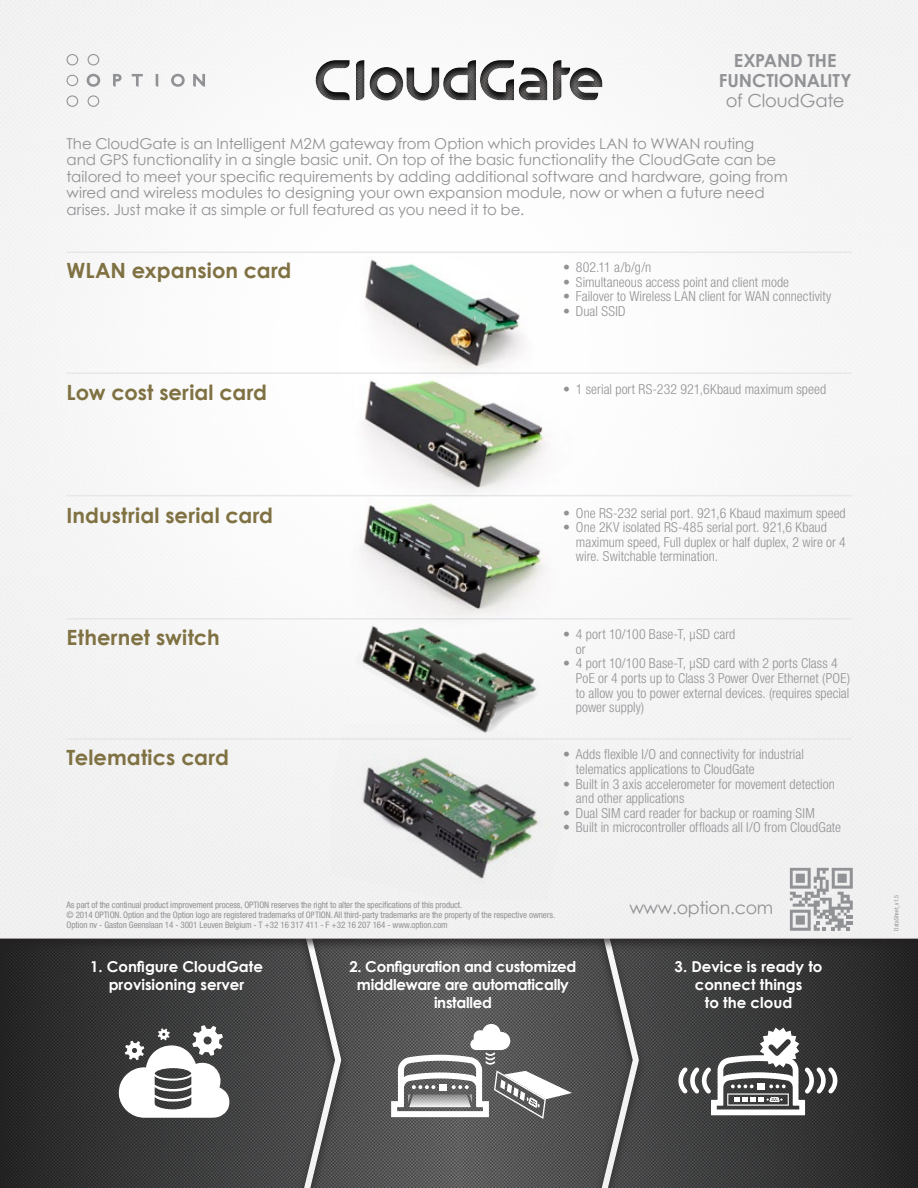
<style>
.page{position:relative;width:918px;height:1188px;background:#fff}
.page>*{position:absolute;margin:0;border:0;box-sizing:border-box;transform-origin:0 0}
.t1{font:700 21px "Century Gothic";letter-spacing:.005em;color:#7f7142}
.t2{font:700 18px/19.8px "Century Gothic";letter-spacing:-.005em;color:#919295;text-align:center}
.t3{font:18px "Century Gothic";letter-spacing:-.015em;color:#919295}
.t4{font:17.55px "Century Gothic";letter-spacing:-.015em;color:#919295}
.t5{font:15px/16.5px "Century Gothic";letter-spacing:-.005em;color:#919295}
.t6{font:700 15px/18px "Century Gothic";color:#fff;text-align:center}
.t7{font:700 15px/18px "Century Gothic";letter-spacing:-.02em;color:#fff;text-align:center}
.t8{font:300 condensed 13.8px/14.5px "Helvetica Neue LT Std";letter-spacing:.005em;color:#919295}
.t9{font:condensed 9px/9.9px "Helvetica Neue LT Std";letter-spacing:-.01em;color:#919295}
.t10{font:condensed 6px "Helvetica Neue LT Std";color:#919295}
</style>
<div class="page">
<svg style="left:0;top:951px;width:918px;height:237px;background:#3d3d3e"></svg>
<div style="left:282px;top:895px;width:67px;height:293px;background:#231f20;opacity:.75"></div>
<svg style="left:289px;top:951px;width:7px;height:237px;background:#49494a"></svg>
<img style="left:296px;top:951px;width:45px;height:237px">
<div style="left:579px;top:895px;width:68px;height:293px;background:#231f20;opacity:.75"></div>
<svg style="left:587px;top:951px;width:7px;height:237px;background:#4d4d4e"></svg>
<img style="left:594px;top:951px;width:45px;height:237px">
<svg style="left:88px;top:54px;width:11px;height:11px"></svg>
<svg style="left:88px;top:95px;width:11px;height:12px"></svg>
<svg style="left:67px;top:54px;width:11px;height:11px"></svg>
<svg style="left:67px;top:75px;width:11px;height:11px"></svg>
<svg style="left:67px;top:95px;width:11px;height:12px"></svg>
<svg style="left:87px;top:74px;width:13px;height:13px"></svg>
<svg style="left:171px;top:74px;width:14px;height:13px"></svg>
<svg style="left:113px;top:74px;width:9px;height:13px"></svg>
<svg style="left:132px;top:74px;width:11px;height:13px"></svg>
<svg style="left:156px;top:74px;width:2px;height:13px"></svg>
<svg style="left:193px;top:74px;width:12px;height:13px"></svg>
<div style="left:314px;top:60px;width:290px;height:43px;background:#231f20;opacity:.75"></div>
<svg style="left:790px;top:868px;width:63px;height:63px"></svg>
<hr style="left:67px;top:372px;width:784px;height:2px;background:#e6e7e9">
<hr style="left:67px;top:252px;width:784px;height:1px;background:#e6e7e9">
<hr style="left:67px;top:495px;width:784px;height:1px;background:#e6e7e9">
<hr style="left:67px;top:618px;width:784px;height:2px;background:#e6e7e9">
<hr style="left:67px;top:738px;width:784px;height:2px;background:#e6e7e9">
<img style="left:321px;top:214px;width:292px;height:119px">
<img style="left:341px;top:333px;width:269px;height:193px">
<img style="left:306px;top:465px;width:292px;height:194px">
<img style="left:302px;top:555px;width:290px;height:229px">
<svg style="left:118px;top:1025px;width:111px;height:93px"></svg>
<svg style="left:391px;top:1024px;width:181px;height:95px"></svg>
<svg style="left:679px;top:1028px;width:158px;height:87px"></svg>
<img style="left:331px;top:724px;width:234px;height:176px">
<h2 class="t2" style="left:719px;top:51px;width:134px">Expand the functionality</h2>
<h2 class="t3" style="left:726px;top:90px;width:120px">of CloudGate</h2>
<p class="t5" style="left:67px;top:135px;width:723px">The CloudGate is an Intelligent M2M gateway from Option which provides LAN to WWAN routing<br>and GPS functionality in a single basic unit. On top of the basic functionality the CloudGate can be tailored to meet your specific requirements by adding additional software and hardware, going from wired and wireless modules to designing your own expansion module, now or when a future need arises. Just make it as simple or full featured as you need it to be.</p>
<h1 class="t1" style="left:67px;top:257px;width:226px">WLAN expansion card</h1>
<p class="t8" style="left:563px;top:260px;width:90px">• 802.11 a/b/g/n</p>
<p class="t8" style="left:563px;top:274px;width:227px">• Simultaneous access point and client mode</p>
<p class="t8" style="left:563px;top:289px;width:270px">• Failover to Wireless LAN client for WAN connectivity</p>
<p class="t8" style="left:563px;top:304px;width:64px">• Dual SSID</p>
<h1 class="t1" style="left:67px;top:379px;width:202px">Low cost serial card</h1>
<p class="t8" style="left:563px;top:382px;width:264px">• 1 serial port RS-232 921,6Kbaud maximum speed</p>
<h1 class="t1" style="left:67px;top:503px;width:208px">Industrial serial card</h1>
<p class="t8" style="left:563px;top:505px;width:284px">• One RS-232 serial port. 921,6 Kbaud maximum speed</p>
<p class="t8" style="left:576px;top:520px;width:272px;text-indent:-13px">• One 2KV isolated RS-485 serial port. 921,6 Kbaud maximum speed, Full duplex or half duplex, 2 wire or 4 wire. Switchable termination.</p>
<h1 class="t1" style="left:67px;top:624px;width:155px">Ethernet switch</h1>
<p class="t8" style="left:576px;top:627px;width:161px;text-indent:-13px">• 4 port 10/100 Base-T, μSD card or</p>
<p class="t8" style="left:576px;top:656px;width:276px;text-indent:-13px">• 4 port 10/100 Base-T, μSD card with 2 ports Class 4<br>PoE or 4 ports up to Class 3 Power Over Ethernet (POE) to allow you to power external devices. (requires special power supply)</p>
<h1 class="t1" style="left:67px;top:744px;width:164px">Telematics card</h1>
<p class="t8" style="left:576px;top:747px;width:230px;text-indent:-13px">• Adds flexible I/O and connectivity for industrial telematics applications to CloudGate</p>
<p class="t8" style="left:576px;top:776px;width:260px;text-indent:-13px">• Built in 3 axis accelerometer for movement detection and other applications</p>
<p class="t8" style="left:563px;top:805px;width:253px">• Dual SIM card reader for backup or roaming SIM</p>
<p class="t8" style="left:563px;top:820px;width:279px">• Built in microcontroller offloads all I/O from CloudGate</p>
<p class="t9" style="left:67px;top:900px;width:490px">As part of the continual product improvement process, OPTION reserves the right to alter the specifications of this product.<br>© 2014 OPTION. Option and the Option logo are registered trademarks of OPTION. All third-party trademarks are the property of the respective owners.<br>Option nv - Gaston Geenslaan 14 - 3001 Leuven Belgium - T +32 16 317 411 - F +32 16 207 164 - www.option.com</p>
<p class="t10" style="left:893px;top:931px;width:37px;rotate:-90deg">DataSheet_v1.5</p>
<p class="t4" style="left:629px;top:897px;width:145px">www.option.com</p>
<p class="t6" style="left:90px;top:957px;width:174px">1. Configure CloudGate provisioning server</p>
<p class="t7" style="left:349px;top:957px;width:229px">2. Configuration and customized middleware are automatically installed</p>
<p class="t6" style="left:675px;top:957px;width:149px">3. Device is ready to connect things<br>to the cloud</p>
</div>
